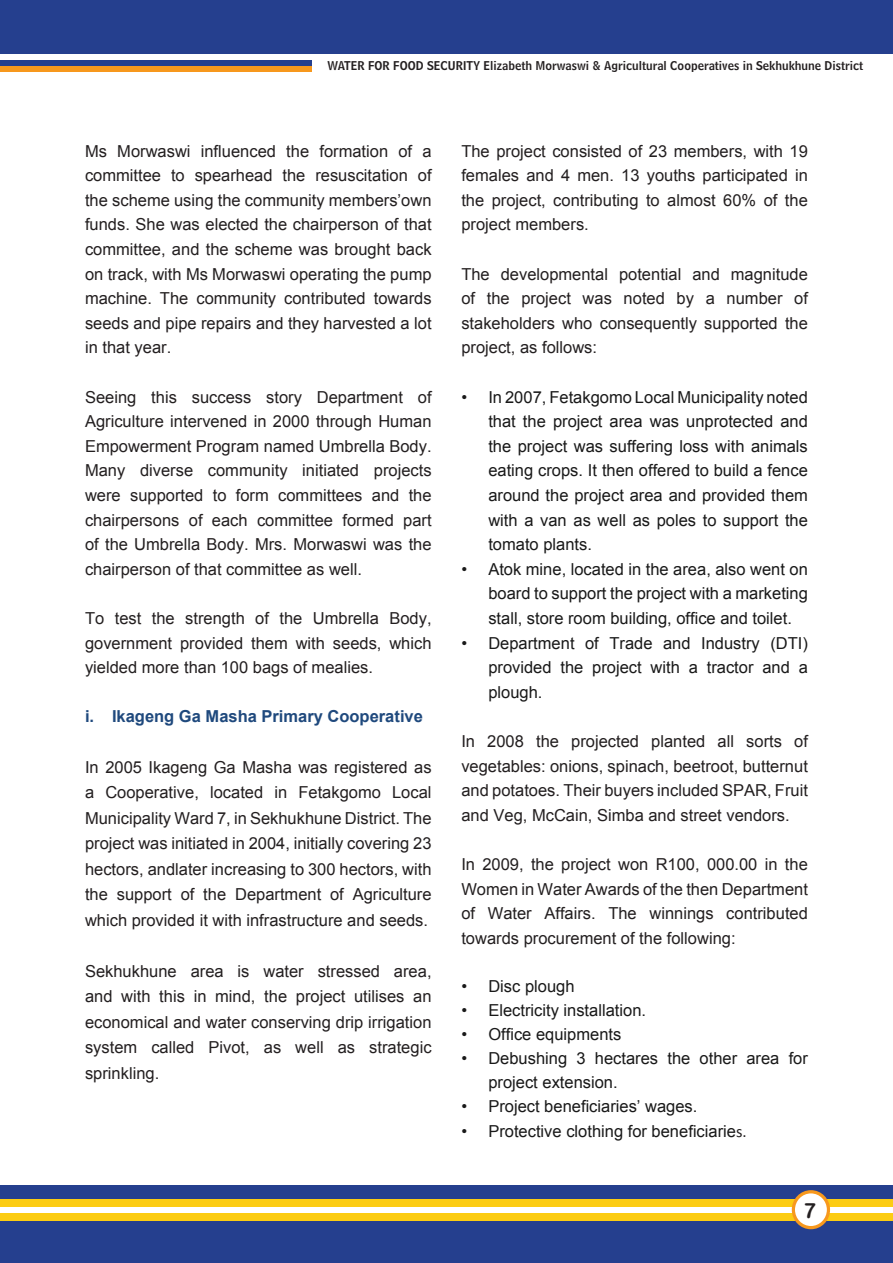
<style>
.page{position:relative;width:893px;height:1263px;background:#fff}
.page>*{position:absolute;margin:0;border:0;box-sizing:border-box;transform-origin:0 0}
.t1{font:21px "Arial Rounded MT Bold";color:#231f20}
.t2{font:16.5px/24.6px "Arial";color:#231f20;text-align:justify}
.t3{font:16.5px/24.6px "Arial";color:#191919;text-align:justify}
.t4{font:700 16.5px "Arial";color:#1f497d}
.t5{font:12px "Bell Centennial Name And Number";color:#231f20}
.s1{font-family:"Calibri";color:#231f20}
</style>
<div class="page">
<div style="left:0;top:0;width:30px;height:54px;background:#253f8e"></div>
<div style="left:0;top:60px;width:311px;height:6px;background:#253f8e"></div>
<div style="left:0;top:66px;width:311px;height:6px;background:#f7981d"></div>
<div style="left:0;top:0;width:893px;height:53px;background:#253f8e"></div>
<div style="left:0;top:1185px;width:893px;height:78px;background:#253f8e"></div>
<div style="left:0;top:1199px;width:893px;height:8px;background:#fccc12"></div>
<div style="left:0;top:1212px;width:893px;height:8px;background:#fccc12"></div>
<div style="left:0;top:1207px;width:893px;height:5px;background:#fff"></div>
<div style="left:792px;top:1190px;width:38px;height:39px;background:#f7981d;border-radius:50%"></div>
<div style="left:795px;top:1193px;width:32px;height:33px;background:#fff;border-radius:50%"></div>
<p class="t5" style="left:328px;top:58px;width:537px">WATER FOR FOOD SECURITY Elizabeth Morwaswi &amp; Agricultural Cooperatives in Sekhukhune District</p>
<p class="t2" style="left:85px;top:139px;width:348px">Ms Morwaswi influenced the formation of a committee to spearhead the resuscitation of the scheme using the community members’own funds. She was elected the chairperson of that committee, and the scheme was brought back on track, with Ms Morwaswi operating the pump machine. The community contributed towards seeds and pipe repairs and they harvested a lot in that year.</p>
<p class="t2" style="left:85px;top:385px;width:348px">Seeing this success story Department of Agriculture intervened in 2000 through Human Empowerment Program named Umbrella Body.<br>Many diverse community initiated projects were supported to form committees and the chairpersons of each committee formed part of the Umbrella Body. Mrs. Morwaswi was the chairperson of that committee as well.</p>
<p class="t2" style="left:85px;top:606px;width:348px">To test the strength of the Umbrella Body, government provided them with seeds, which yielded more than 100 bags of mealies.</p>
<p class="t4" style="left:85px;top:706px;width:339px">i. Ikageng Ga Masha Primary Cooperative</p>
<p class="t2" style="left:85px;top:754px;width:348px;line-height:25.5px">In 2005 Ikageng Ga Masha was registered as a Cooperative, located in Fetakgomo Local Municipality Ward 7, in Sekhukhune District. The project was initiated in 2004, initially covering 23 hectors, andlater increasing to 300 hectors, with the support of the Department of Agriculture which provided it with infrastructure and seeds.</p>
<p class="t2" style="left:85px;top:958px;width:348px;line-height:25.5px">Sekhukhune area is water stressed area, and with this in mind, the project utilises an economical and water conserving drip irrigation system called Pivot, as well as strategic sprinkling.</p>
<p class="t2" style="left:461px;top:139px;width:348px">The project consisted of 23 members, with 19 females and 4 men. 13 youths participated in the project, contributing to almost 60% of the project members.</p>
<p class="t2" style="left:461px;top:262px;width:348px">The developmental potential and magnitude of the project was noted by a number of stakeholders who consequently supported the project, as follows:</p>
<p class="t3" style="left:488px;top:385px;width:321px;text-indent:-27px">• In 2007, Fetakgomo Local Municipality noted that the project area was unprotected and the project was suffering loss with animals eating crops. It then offered to build a fence around the project area and provided them with a van as well as poles to support the tomato plants.</p>
<p class="t3" style="left:488px;top:557px;width:321px;text-indent:-27px">• Atok mine, located in the area, also went on board to support the project with a marketing stall, store room building, office and toilet.</p>
<p class="t3" style="left:488px;top:631px;width:321px;text-indent:-27px">• Department of Trade and Industry (DTI) provided the project with a tractor and a plough.</p>
<p class="t2" style="left:461px;top:729px;width:348px">In 2008 the projected planted all sorts of vegetables: onions, spinach, beetroot, butternut and potatoes. Their buyers included SPAR, Fruit and Veg, McCain, Simba and street vendors.</p>
<p class="t2" style="left:461px;top:852px;width:348px">In 2009, the project won R100, 000.00 in the Women in Water Awards of the then Department of Water Affairs. The winnings contributed towards procurement of the following:</p>
<p class="t3" style="left:461px;top:974px;width:115px">• Disc plough</p>
<p class="t3" style="left:461px;top:998px;width:186px">• Electricity installation.</p>
<p class="t3" style="left:461px;top:1022px;width:161px">• Office equipments</p>
<p class="t3" style="left:488px;top:1046px;width:321px;line-height:24px;text-indent:-27px">• Debushing 3 hectares the other area for project extension.</p>
<p class="t3" style="left:461px;top:1094px;width:238px">• Project beneficiaries’ wages.</p>
<p class="t3" style="left:461px;top:1119px;width:287px">• Protective clothing for beneficiarie<span class="s1">s.</span></p>
<p class="t1" style="left:804px;top:1198px;width:14px">7</p>
</div>
